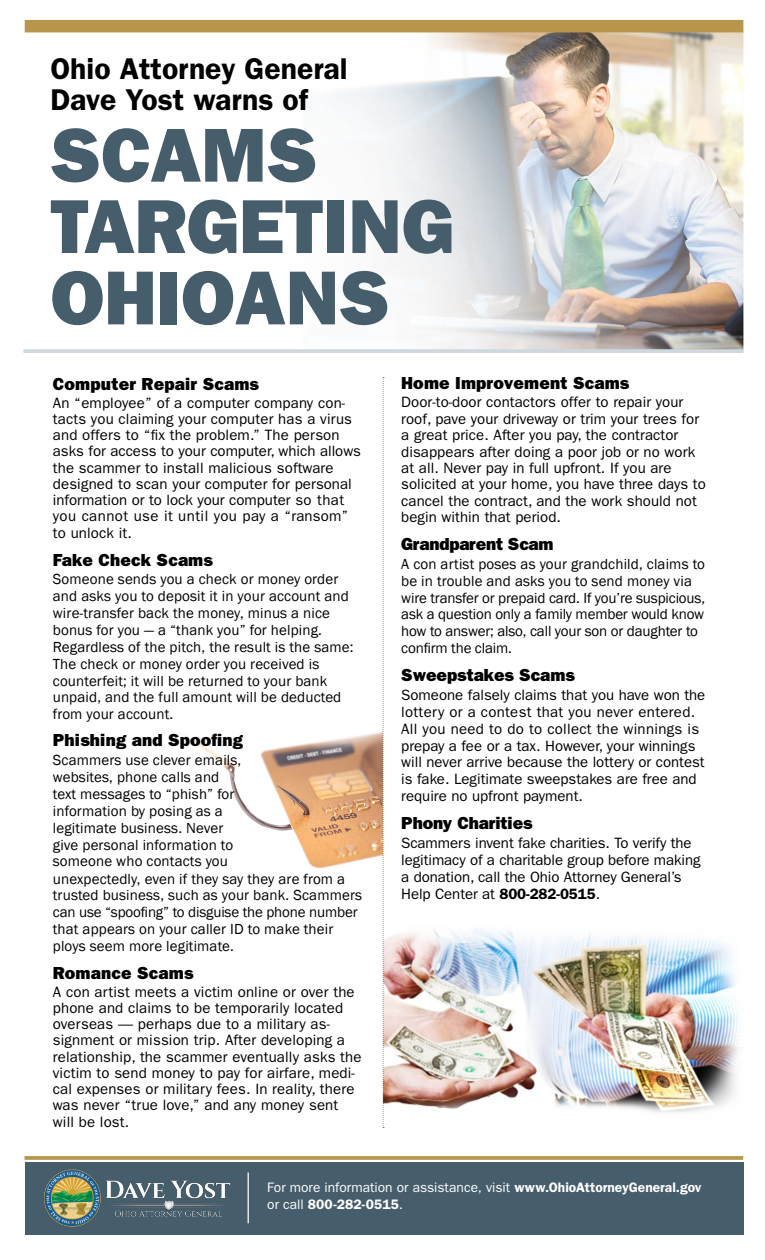
<style>
.page{position:relative;width:765px;height:1260px;background:#fff}
.page>*{position:absolute;margin:0;border:0;box-sizing:border-box;transform-origin:0 0}
.t1{font:76.75px/71.4px "ITC Franklin Gothic Std Hvy";color:#465d6b}
.t2{font:600 30.12px/31.5px "ITC Franklin Gothic Std";color:#000}
.t3{font:17.5px "ITC Franklin Gothic Std Hvy";letter-spacing:.01em;color:#000}
.t4{font:17.5px "ITC Franklin Gothic Std Hvy";letter-spacing:-.01em;color:#000}
.t5{font:15px/16.2px "ITC Franklin Gothic Std";letter-spacing:.005em;color:#000}
.t6{font:15px/16.9px "Franklin Gothic";letter-spacing:.01em;color:#000}
.t7{font:15px/16.9px "Franklin Gothic";letter-spacing:-.01em;color:#000}
.t8{font:13.75px/16.2px "ITC Franklin Gothic Std";color:#fff}
.s1{font-weight:600}
</style>
<div class="page">
<div style="left:25px;top:1162px;width:718px;height:72px;background:#465d6b"></div>
<img style="left:303px;top:32px;width:440px;height:317px">
<hr style="left:23px;top:349px;width:720px;height:4px;background:#ced8de">
<img style="left:384px;top:929px;width:355px;height:184px">
<img style="left:182px;top:733px;width:200px;height:136px">
<svg style="left:383px;top:377px;width:1px;height:751px"></svg>
<div style="left:25px;top:20px;width:718px;height:12px;background:#b8974d"></div>
<img style="left:43px;top:1169px;width:188px;height:58px">
<svg style="left:25px;top:1156px;width:718px;height:4px;fill:#ba9a53"></svg>
<hr style="left:248px;top:1172px;width:1px;height:51px;background:#fff">
<h2 class="t2" style="left:50px;top:53px;width:299px">Ohio Attorney General<br>Dave Yost warns of</h2>
<h1 class="t1" style="left:50px;top:120px;width:405px">SCAMS<br>TARGETING<br>OHIOANS</h1>
<p class="t3" style="left:53px;top:373px;width:208px">Computer Repair Scams</p>
<p class="t5" style="left:53px;top:394px;width:310px">An “employee” of a computer company con&shy;tacts you claiming your computer has a virus and offers to “fix the problem.” The person asks for access to your computer, which allows the scammer to install malicious software designed to scan your computer for personal information or to lock your computer so that you cannot use it until you pay a “ransom” to unlock it.</p>
<p class="t3" style="left:53px;top:549px;width:162px">Fake Check Scams</p>
<p class="t6" style="left:53px;top:571px;width:302px">Someone sends you a check or money order and asks you to deposit it in your account and wire-transfer back the money, minus a nice bonus for you — a “thank you” for helping.<br>Regardless of the pitch, the result is the same:<br>The check or money order you received is counterfeit; it will be returned to your bank unpaid, and the full amount will be deducted from your account.</p>
<p class="t3" style="left:53px;top:730px;width:192px">Phishing and Spoofing</p>
<p class="t6" style="left:53px;top:752px;width:311px">Scammers use clever emails,<br>websites, phone calls and<br>text messages to “phish” for<br>information by posing as a<br>legitimate business. Never<br>give personal information to<br>someone who contacts you<br>unexpectedly, even if they say they are from a trusted business, such as your bank. Scammers can use “spoofing” to disguise the phone number that appears on your caller ID to make their ploys seem more legitimate.</p>
<p class="t3" style="left:53px;top:962px;width:142px">Romance Scams</p>
<p class="t5" style="left:53px;top:984px;width:310px">A con artist meets a victim online or over the phone and claims to be temporarily located overseas — perhaps due to a military as&shy;signment or mission trip. After developing a relationship, the scammer eventually asks the victim to send money to pay for airfare, medi&shy;cal expenses or military fees. In reality, there was never “true love,” and any money sent will be lost.</p>
<p class="t3" style="left:401px;top:373px;width:230px">Home Improvement Scams</p>
<p class="t5" style="left:401px;top:394px;width:306px">Door-to-door contactors offer to repair your roof, pave your driveway or trim your trees for a great price. After you pay, the contractor disappears after doing a poor job or no work at all. Never pay in full upfront. If you are solicited at your home, you have three days to cancel the contract, and the work should not begin within that period.</p>
<p class="t4" style="left:401px;top:534px;width:154px">Grandparent Scam</p>
<p class="t7" style="left:401px;top:556px;width:305px">A con artist poses as your grandchild, claims to be in trouble and asks you to send money via wire transfer or prepaid card. If you’re suspicious, ask a question only a family member would know how to answer; also, call your son or daughter to confirm the claim.</p>
<p class="t3" style="left:401px;top:665px;width:175px">Sweepstakes Scams</p>
<p class="t5" style="left:401px;top:687px;width:306px;line-height:16.9px">Someone falsely claims that you have won the lottery or a contest that you never entered.<br>All you need to do to collect the winnings is prepay a fee or a tax. However, your winnings will never arrive because the lottery or contest is fake. Legitimate sweepstakes are free and require no upfront payment.</p>
<p class="t3" style="left:401px;top:813px;width:133px">Phony Charities</p>
<p class="t5" style="left:401px;top:835px;width:301px;line-height:16.9px">Scammers invent fake charities. To verify the legitimacy of a charitable group before making a donation, call the Ohio Attorney General’s Help Center at <span class="s1">800-282-0515</span>.</p>
<p class="t8" style="left:267px;top:1180px;width:436px">For more information or assistance, visit <span class="s1">www.OhioAttorneyGeneral.gov </span>or call <span class="s1">800-282-0515</span>.</p>
</div>
